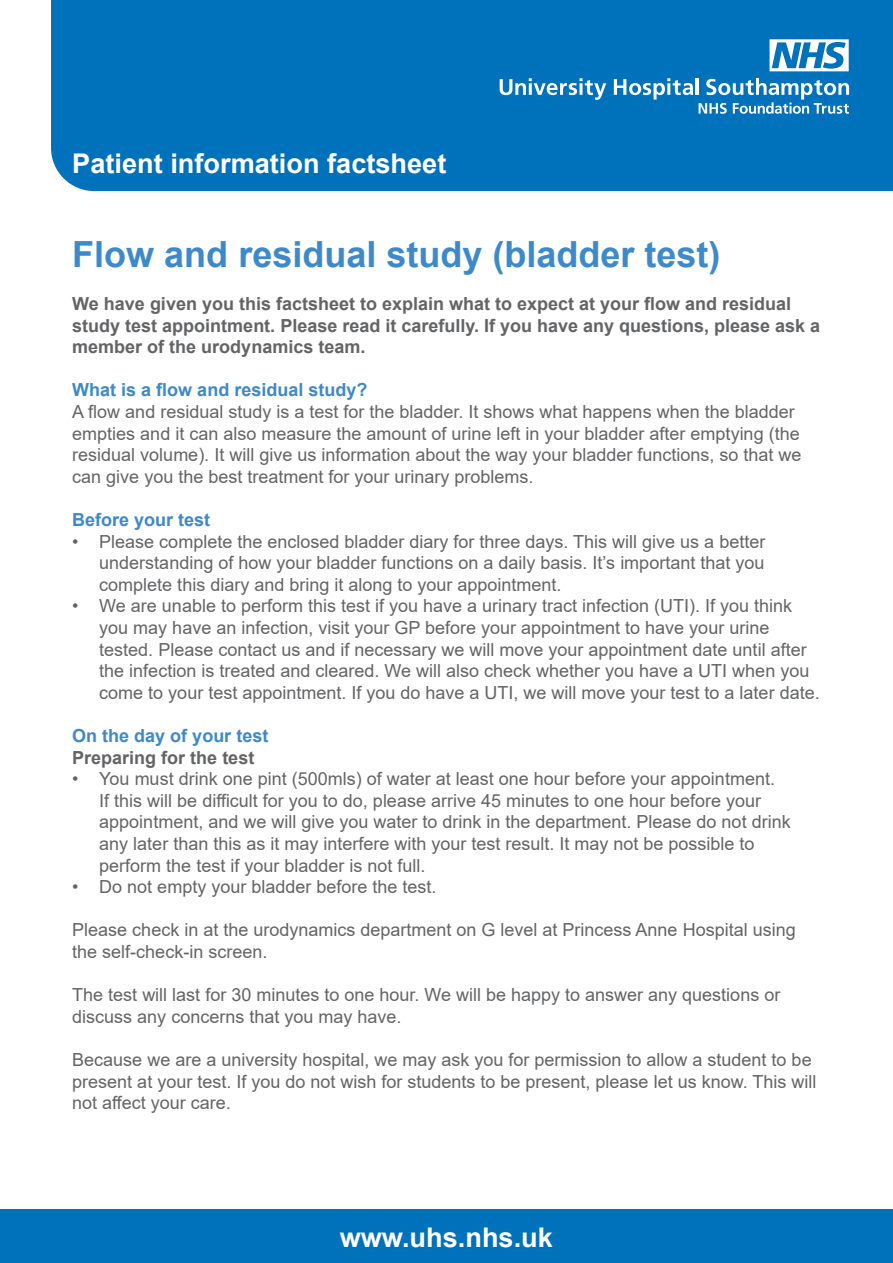
<style>
.page{position:relative;width:893px;height:1263px;background:#fff}
.page>*{position:absolute;margin:0;border:0;box-sizing:border-box;transform-origin:0 0}
.t1{font:700 36px "Arial";color:#3d89c9}
.t2{font:700 27.15px "Arial";color:#fff}
.t3{font:18px/21.6px "Arial";color:#636466}
.t4{font:700 18px/21.6px "Arial";color:#636466}
.t5{font:700 18px "Arial";color:#3d89c9}
</style>
<div class="page">
<div style="left:51px;top:0;width:842px;height:192px;background:#0072bc"></div>
<div style="left:0;top:1209px;width:893px;height:54px;background:#0072bc"></div>
<svg style="left:500px;top:78px;width:106px;height:22px"></svg>
<svg style="left:614px;top:78px;width:79px;height:22px"></svg>
<hr style="left:696px;top:78px;width:3px;height:17px;background:#fff">
<svg style="left:699px;top:78px;width:150px;height:36px"></svg>
<svg style="left:769px;top:39px;width:80px;height:32px"></svg>
<h2 class="t2" style="left:72px;top:144px;width:376px">Patient information factsheet</h2>
<h1 class="t1" style="left:72px;top:229px;width:650px">Flow and residual study (bladder test)</h1>
<p class="t4" style="left:72px;top:293px;width:749px">We have given you this factsheet to explain what to expect at your flow and residual study test appointment. Please read it carefully. If you have any questions, please ask a member of the urodynamics team.</p>
<p class="t5" style="left:72px;top:377px;width:297px">What is a flow and residual study?</p>
<p class="t3" style="left:72px;top:401px;width:731px">A flow and residual study is a test for the bladder. It shows what happens when the bladder empties and it can also measure the amount of urine left in your bladder after emptying (the residual volume). It will give us information about the way your bladder functions, so that we can give you the best treatment for your urinary problems.</p>
<p class="t5" style="left:72px;top:507px;width:140px">Before your test</p>
<p class="t3" style="left:99px;top:530px;width:668px;text-align:justify;text-indent:-27px">• Please complete the enclosed bladder diary for three days. This will give us a better understanding of how your bladder functions on a daily basis. It’s important that you complete this diary and bring it along to your appointment.</p>
<p class="t3" style="left:99px;top:595px;width:722px;text-indent:-27px">• We are unable to perform this test if you have a urinary tract infection (UTI). If you think you may have an infection, visit your GP before your appointment to have your urine tested. Please contact us and if necessary we will move your appointment date until after the infection is treated and cleared. We will also check whether you have a UTI when you come to your test appointment. If you do have a UTI, we will move your test to a later date.</p>
<p class="t5" style="left:72px;top:723px;width:198px">On the day of your test</p>
<p class="t4" style="left:72px;top:747px;width:184px">Preparing for the test</p>
<p class="t3" style="left:99px;top:768px;width:693px;text-indent:-27px">• You must drink one pint (500mls) of water at least one hour before your appointment.<br>If this will be difficult for you to do, please arrive 45 minutes to one hour before your appointment, and we will give you water to drink in the department. Please do not drink any later than this as it may interfere with your test result. It may not be possible to perform the test if your bladder is not full.</p>
<p class="t3" style="left:72px;top:876px;width:366px">• Do not empty your bladder before the test.</p>
<p class="t3" style="left:72px;top:919px;width:725px">Please check in at the urodynamics department on G level at Princess Anne Hospital using the self-check-in screen.</p>
<p class="t3" style="left:72px;top:984px;width:709px">The test will last for 30 minutes to one hour. We will be happy to answer any questions or discuss any concerns that you may have.</p>
<p class="t3" style="left:72px;top:1049px;width:746px">Because we are a university hospital, we may ask you for permission to allow a student to be present at your test. If you do not wish for students to be present, please let us know. This will not affect your care.</p>
<h2 class="t2" style="left:340px;top:1218px;width:215px">www.uhs.nhs.uk</h2>
</div>
